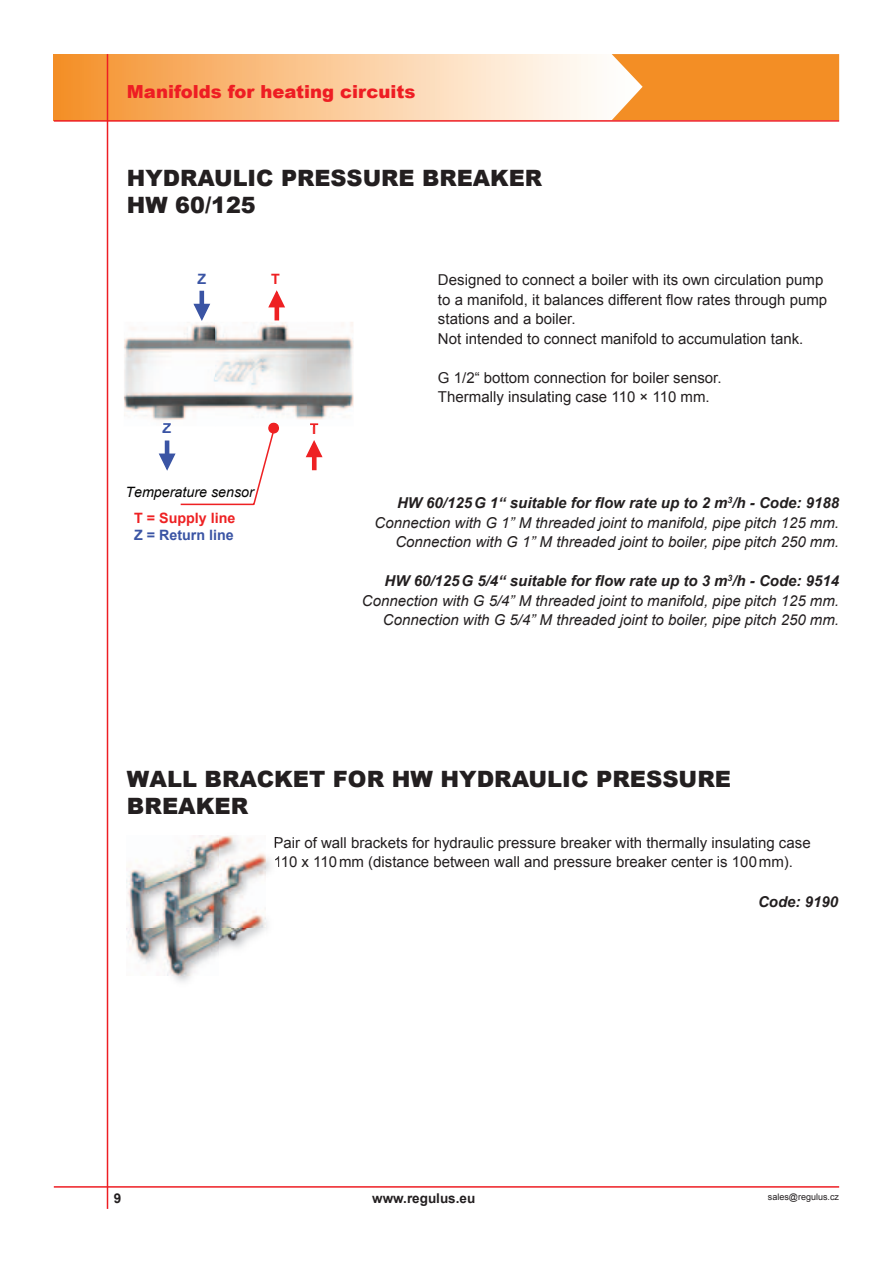
<style>
.page{position:relative;width:893px;height:1263px;background:#fff}
.page>*{position:absolute;margin:0;border:0;box-sizing:border-box;transform-origin:0 0}
.t1{font:900 22.5px/27px "Arial";color:#231f20}
.t2{font:900 18px "Arial";color:#ee1d23}
.t3{font:15px/19.5px "Arial";color:#231f20}
.t4{font:italic 15px/19.5px "Arial";color:#231f20;text-align:right}
.t5{font:italic 700 15px "Arial";color:#231f20}
.t6{font:italic 14.25px "Arial";color:#050504}
.t7{font:700 14.25px "Arial";color:#3a54a4}
.t8{font:700 14.25px "Arial";color:#ee2123}
.t9{font:700 13.5px "Arial";color:#231f20}
.t10{font:9px "Arial";color:#231f20}
.s1{font-weight:700}
</style>
<div class="page">
<hr style="left:54px;top:1186px;width:785px;height:2px;background:#ee1d23">
<div style="left:54px;top:54px;width:591px;height:66px;background:linear-gradient(to right,#f5912c,#fff)"></div>
<svg style="left:611px;top:54px;width:228px;height:66px;background:#f39635"></svg>
<hr style="left:107px;top:54px;width:1px;height:1155px;background:#ee1d23">
<hr style="left:54px;top:120px;width:785px;height:2px;background:#ee1d23">
<svg style="left:193px;top:302px;width:18px;height:19px"></svg>
<div style="left:199px;top:291px;width:5px;height:15px;border:2px solid #3a54a4"></div>
<svg style="left:268px;top:290px;width:17px;height:19px"></svg>
<div style="left:274px;top:305px;width:5px;height:15px;border:2px solid #ee2123"></div>
<svg style="left:305px;top:440px;width:18px;height:19px"></svg>
<div style="left:312px;top:455px;width:4px;height:15px;border:2px solid #ee2123"></div>
<img style="left:124px;top:322px;width:229px;height:103px">
<svg style="left:310px;top:423px;width:8px;height:3px"></svg>
<svg style="left:157px;top:423px;width:122px;height:83px"></svg>
<img style="left:126px;top:837px;width:149px;height:145px">
<svg style="left:275px;top:837px;width:2px;height:24px"></svg>
<img style="left:127px;top:835px;width:138px;height:141px">
<p class="t2" style="left:127px;top:78px;width:290px">Manifolds for heating circuits</p>
<h1 class="t1" style="left:127px;top:164px;width:417px">HYDRAULIC PRESSURE BREAKER<br>HW 60/125</h1>
<p class="t7" style="left:197px;top:271px;width:10px">Z</p>
<p class="t8" style="left:271px;top:271px;width:10px">T</p>
<p class="t7" style="left:162px;top:421px;width:10px">Z</p>
<p class="t8" style="left:310px;top:421px;width:10px">T</p>
<p class="t6" style="left:125px;top:484px;width:130px">Temperature sensor</p>
<p class="t8" style="left:134px;top:510px;width:103px">T = Supply line</p>
<p class="t7" style="left:134px;top:527px;width:101px">Z = Return line</p>
<p class="t3" style="left:438px;top:270px;width:391px">Designed to connect a boiler with its own circulation pump to a manifold, it balances different flow rates through pump stations and a boiler.<br>Not intended to connect manifold to accumulation tank.</p>
<p class="t3" style="left:438px;top:368px;width:285px">G 1/2“ bottom connection for boiler sensor.<br>Thermally insulating case 110 × 110 mm.</p>
<p class="t4" style="left:374px;top:494px;width:466px"><span class="s1">HW 60/125 G 1“ suitable for flow rate up to 2 m</span><sup>3</sup><span class="s1">/h - Code: 9188<br></span>Connection with G 1” M threaded joint to manifold, pipe pitch 125 mm.<br>Connection with G 1” M threaded joint to boiler, pipe pitch 250 mm.</p>
<p class="t4" style="left:362px;top:572px;width:478px"><span class="s1">HW 60/125 G 5/4“ suitable for flow rate up to 3 m</span><sup>3</sup><span class="s1">/h - Code: 9514<br></span>Connection with G 5/4” M threaded joint to manifold, pipe pitch 125 mm.<br>Connection with G 5/4” M threaded joint to boiler, pipe pitch 250 mm.</p>
<h1 class="t1" style="left:127px;top:764px;width:605px">WALL BRACKET FOR HW HYDRAULIC PRESSURE<br>BREAKER</h1>
<p class="t3" style="left:273px;top:833px;width:538px">Pair of wall brackets for hydraulic pressure breaker with thermally insulating case<br>110 x 110 mm (distance between wall and pressure breaker center is 100 mm).</p>
<p class="t5" style="left:758px;top:893px;width:82px">Code: 9190</p>
<p class="t9" style="left:114px;top:1191px;width:9px">9</p>
<p class="t9" style="left:372px;top:1191px;width:105px">www.regulus.eu</p>
<p class="t10" style="left:768px;top:1191px;width:73px">sales@regulus.cz</p>
</div>
